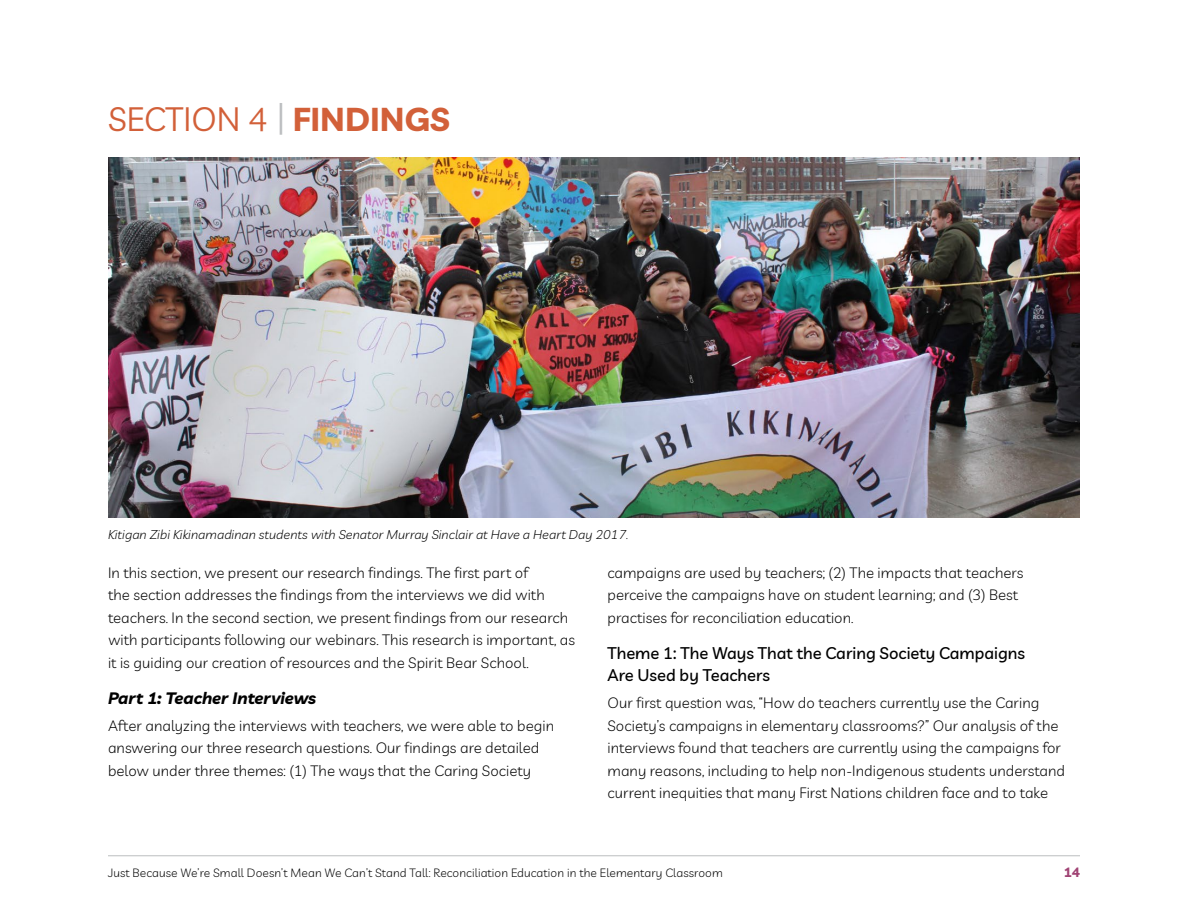
<style>
.page{position:relative;width:1188px;height:918px;background:#fff}
.page>*{position:absolute;margin:0;border:0;box-sizing:border-box;transform-origin:0 0}
.head1_38400{font:33px "Livvic";color:#d26039}
.sub2_38400{font:500 16.5px/22.5px "Livvic";color:#000}
.sub1_38400{font:italic 700 16.5px "Livvic";color:#000}
.body_38400{font:300 15px/22.5px "Livvic";letter-spacing:.005em;color:#000}
.t1{font:700 13.5px "Livvic";color:#a04374}
.caption_38400{font:italic 300 12.75px "Livvic";letter-spacing:.005em;color:#000}
.t2{font:300 12px "Livvic";letter-spacing:.01em;color:#000}
.s1{color:#bcbec0}
.s2{font-weight:700}
</style>
<div class="page">
<hr style="left:108px;top:855px;width:972px;height:1px;background:#bcbec0">
<img style="left:108px;top:158px;width:972px;height:360px">
<p class="head1_38400" style="left:108px;top:95px;width:343px">SECTION 4 <span class="s1">|</span> <span class="s2">FINDINGS</span></p>
<p class="caption_38400" style="left:108px;top:525px;width:522px">Kitigan Zibi Kikinamadinan students with Senator Murray Sinclair at Have a Heart Day 2017.</p>
<p class="body_38400" style="left:108px;top:560px;width:469px">In this section, we present our research findings. The first part of<br>the section addresses the findings from the interviews we did with teachers. In the second section, we present findings from our research with participants following our webinars. This research is important, as it is guiding our creation of resources and the Spirit Bear School.</p>
<p class="sub1_38400" style="left:108px;top:685px;width:210px">Part 1: Teacher Interviews</p>
<p class="body_38400" style="left:108px;top:713px;width:448px">After analyzing the interviews with teachers, we were able to begin answering our three research questions. Our findings are detailed below under three themes: (1) The ways that the Caring Society</p>
<p class="body_38400" style="left:608px;top:560px;width:417px">campaigns are used by teachers; (2) The impacts that teachers perceive the campaigns have on student learning; and (3) Best practises for reconciliation education.</p>
<p class="sub2_38400" style="left:608px;top:640px;width:419px">Theme 1: The Ways That the Caring Society Campaigns<br>Are Used by Teachers</p>
<p class="body_38400" style="left:608px;top:691px;width:459px">Our first question was, “How do teachers currently use the Caring Society’s campaigns in elementary classrooms?” Our analysis of the interviews found that teachers are currently using the campaigns for many reasons, including to help non-Indigenous students understand current inequities that many First Nations children face and to take</p>
<p class="t2" style="left:108px;top:864px;width:616px">Just Because We’re Small Doesn’t Mean We Can’t Stand Tall: Reconciliation Education in the Elementary Classroom</p>
<p class="t1" style="left:1064px;top:862px;width:18px">14</p>
</div>
